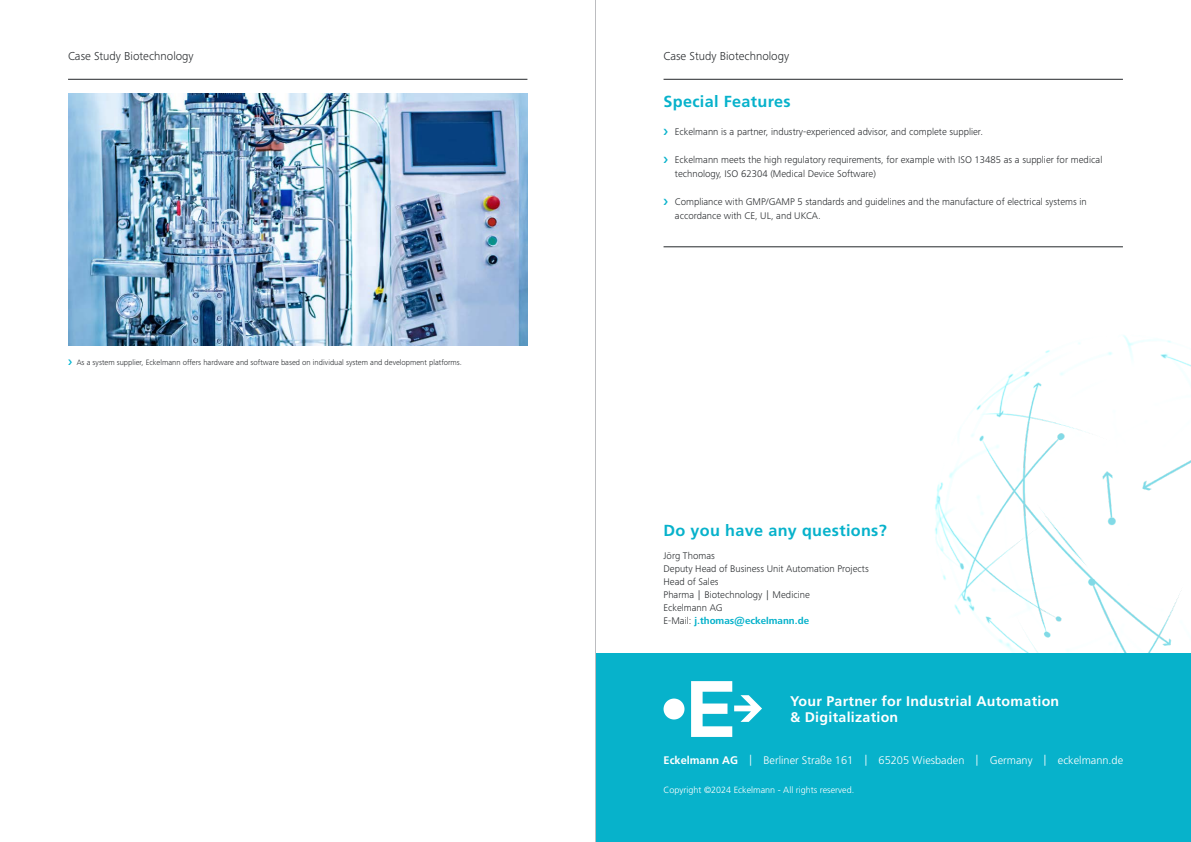
<style>
.page{position:relative;width:1191px;height:842px;background:#fff}
.page>*{position:absolute;margin:0;border:0;box-sizing:border-box;transform-origin:0 0}
.t1{font:700 16px "Frutiger LT Std";letter-spacing:.02em;color:#07b2cb}
.t2{font:700 14px/16px "Frutiger LT Std";letter-spacing:.02em;color:#fff}
.t3{font:300 12px "Frutiger Next Pro";color:#24272a}
.t4{font:300 11px "Frutiger LT Std";color:#fff}
.t5{font:300 10px/13px "Frutiger Next Pro";color:#24272a}
.t6{font:300 9px "Frutiger LT Std";color:#fff}
.t7{font:300 8px "Frutiger Next Pro";color:#24272a}
.s1{font-weight:700;color:#07b2cb}
.s2{font-weight:700}
</style>
<div class="page">
<img style="left:935px;top:335px;width:256px;height:318px">
<div style="left:595px;top:653px;width:596px;height:189px;background:#07b2cb"></div>
<img style="left:68px;top:93px;width:459px;height:252px">
<svg style="left:691px;top:681px;width:71px;height:56px"></svg>
<div style="left:663px;top:698px;width:21px;height:21px;background:#fff;border-radius:50%"></div>
<hr style="left:68px;top:79px;width:459px;height:1px;background:#24272a">
<hr style="left:663px;top:79px;width:460px;height:1px;background:#24272a">
<hr style="left:663px;top:247px;width:460px;height:1px;background:#24272a">
<hr style="left:595px;top:0;width:1px;height:842px;background:#bcbdc0">
<p class="t3" style="left:68px;top:49px;width:127px">Case Study Biotechnology</p>
<p class="t7" style="left:77px;top:358px;width:387px">As a system supplier, Eckelmann offers hardware and software based on individual system and development platforms.</p>
<p class="t3" style="left:663px;top:49px;width:127px">Case Study Biotechnology</p>
<h1 class="t1" style="left:663px;top:92px;width:129px">Special Features</h1>
<p class="t5" style="left:675px;top:125px;width:309px">Eckelmann is a partner, industry-experienced advisor, and complete supplier.</p>
<p class="t5" style="left:675px;top:153px;width:429px;line-height:14px">Eckelmann meets the high regulatory requirements, for example with ISO 13485 as a supplier for medical technology, ISO 62304 (Medical Device Software)</p>
<p class="t5" style="left:675px;top:195px;width:413px;line-height:14px">Compliance with GMP/GAMP 5 standards and guidelines and the manufacture of electrical systems in accordance with CE, UL, and UKCA.</p>
<h1 class="t1" style="left:663px;top:521px;width:225px">Do you have any questions?</h1>
<p class="t5" style="left:663px;top:550px;width:207px">Jörg Thomas<br>Deputy Head of Business Unit Automation Projects<br>Head of Sales<br>Pharma | Biotechnology | Medicine<br>Eckelmann AG<br>E-Mail: <span class="s1">j.thomas@eckelmann.de</span></p>
<h2 class="t2" style="left:790px;top:693px;width:271px">Your Partner for Industrial Automation &amp; Digitalization</h2>
<p class="t4" style="left:663px;top:754px;width:461px"><span class="s2">Eckelmann AG</span> | Berliner Straße 161 | 65205 Wiesbaden | Germany | eckelmann.de</p>
<p class="t6" style="left:663px;top:784px;width:192px">Copyright ©2024 Eckelmann - All rights reserved.</p>
</div>
